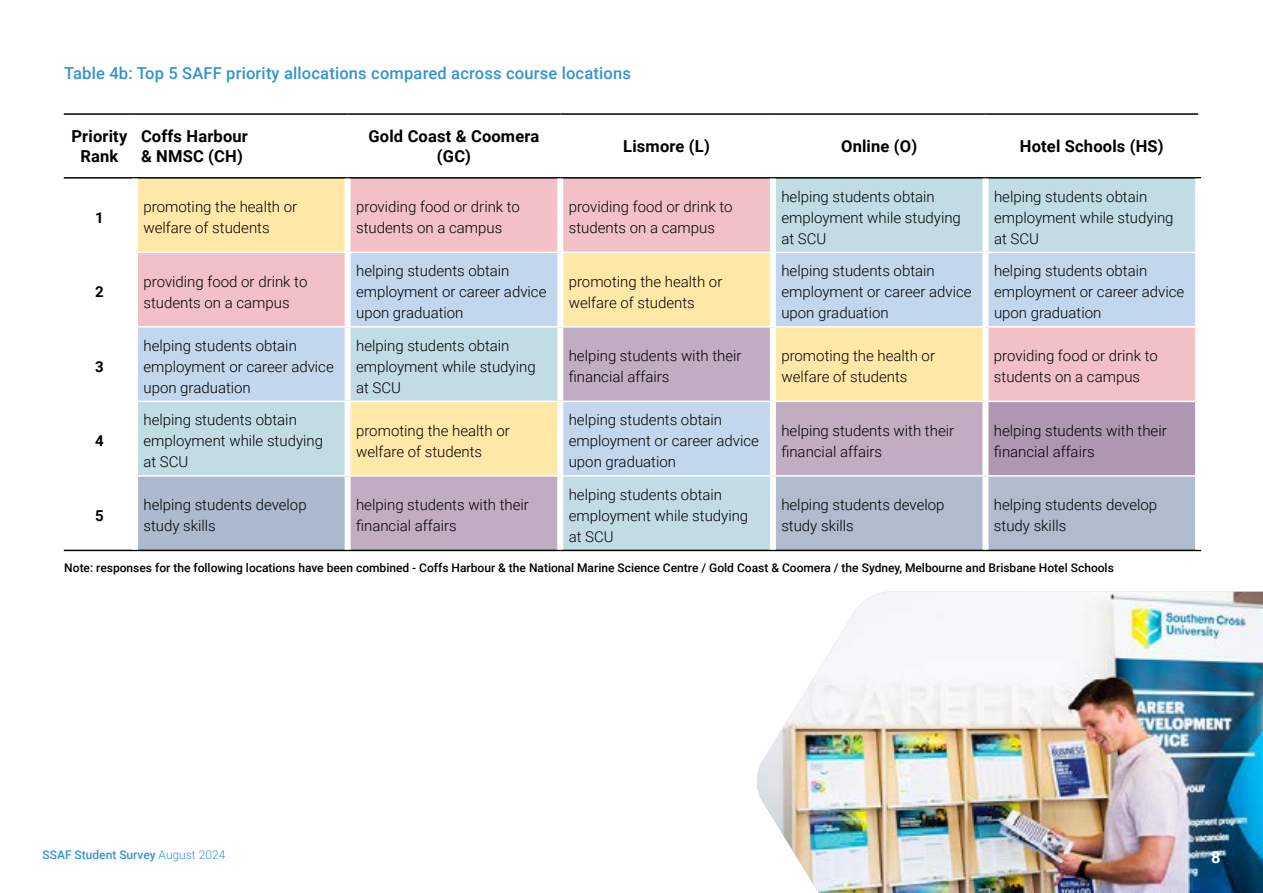
<style>
.page{position:relative;width:1263px;height:893px;background:#fff}
.page>*{position:absolute;margin:0;border:0;box-sizing:border-box;transform-origin:0 0}
.t1{font:700 16.5px/19.8px "Roboto";letter-spacing:.01em;color:#000;text-align:center}
.t2{font:500 16.5px "Roboto";letter-spacing:.01em;color:#3594ce}
.t3{font:700 16.5px "Roboto";color:#fff}
.t4{font:300 15px/21px "Roboto";color:#000}
.t5{font:700 15px "Roboto";color:#000}
.t6{font:500 12px "Roboto";color:#000}
.t7{font:500 12px "Roboto";color:#3594ce}
.s1{font-weight:300}
</style>
<div class="page">
<img style="left:757px;top:592px;width:506px;height:301px">
<svg style="left:138px;top:179px;width:1057px;height:73px;background:#e1d3cc"></svg>
<svg style="left:138px;top:253px;width:1057px;height:222px;background:#d5d3da"></svg>
<svg style="left:351px;top:328px;width:631px;height:222px;background:#d0ccc9"></svg>
<div style="left:985px;top:401px;width:213px;height:75px;background:#b097b1"></div>
<div style="left:135px;top:476px;width:213px;height:74px;background:#abbacc"></div>
<div style="left:776px;top:477px;width:419px;height:73px;background:#b0bbce"></div>
<hr style="left:64px;top:113px;width:71px;height:2px;background:#000">
<hr style="left:135px;top:113px;width:213px;height:2px;background:#000">
<hr style="left:348px;top:113px;width:212px;height:2px;background:#000">
<hr style="left:560px;top:113px;width:213px;height:2px;background:#000">
<hr style="left:773px;top:113px;width:212px;height:2px;background:#000">
<hr style="left:985px;top:113px;width:213px;height:2px;background:#000">
<hr style="left:64px;top:177px;width:71px;height:2px;background:#000">
<hr style="left:64px;top:550px;width:71px;height:1px;background:#000">
<hr style="left:135px;top:177px;width:213px;height:2px;background:#000">
<hr style="left:348px;top:177px;width:212px;height:2px;background:#000">
<hr style="left:560px;top:177px;width:213px;height:2px;background:#000">
<hr style="left:773px;top:177px;width:212px;height:2px;background:#000">
<hr style="left:985px;top:177px;width:216px;height:2px;background:#000">
<hr style="left:135px;top:550px;width:213px;height:1px;background:#000">
<hr style="left:348px;top:550px;width:212px;height:1px;background:#000">
<hr style="left:560px;top:550px;width:213px;height:1px;background:#000">
<hr style="left:773px;top:550px;width:212px;height:1px;background:#000">
<hr style="left:985px;top:550px;width:216px;height:1px;background:#000">
<div style="left:345px;top:179px;width:6px;height:73px;background:#fff"></div>
<div style="left:557px;top:179px;width:6px;height:73px;background:#fff"></div>
<div style="left:770px;top:179px;width:6px;height:73px;background:#fff"></div>
<div style="left:982px;top:179px;width:6px;height:73px;background:#fff"></div>
<div style="left:345px;top:253px;width:6px;height:73px;background:#fff"></div>
<div style="left:557px;top:253px;width:6px;height:73px;background:#fff"></div>
<div style="left:770px;top:253px;width:6px;height:73px;background:#fff"></div>
<div style="left:982px;top:253px;width:6px;height:73px;background:#fff"></div>
<div style="left:345px;top:328px;width:6px;height:73px;background:#fff"></div>
<div style="left:557px;top:328px;width:6px;height:73px;background:#fff"></div>
<div style="left:770px;top:328px;width:6px;height:73px;background:#fff"></div>
<div style="left:982px;top:328px;width:6px;height:73px;background:#fff"></div>
<div style="left:345px;top:402px;width:6px;height:73px;background:#fff"></div>
<div style="left:557px;top:402px;width:6px;height:73px;background:#fff"></div>
<div style="left:770px;top:402px;width:6px;height:73px;background:#fff"></div>
<div style="left:982px;top:402px;width:6px;height:73px;background:#fff"></div>
<div style="left:1195px;top:401px;width:6px;height:75px;background:#fff"></div>
<div style="left:132px;top:476px;width:6px;height:74px;background:#fff"></div>
<div style="left:345px;top:477px;width:6px;height:73px;background:#fff"></div>
<div style="left:557px;top:477px;width:6px;height:73px;background:#fff"></div>
<div style="left:770px;top:477px;width:6px;height:73px;background:#fff"></div>
<div style="left:982px;top:477px;width:6px;height:73px;background:#fff"></div>
<hr style="left:138px;top:326px;width:210px;height:2px;background:#fff">
<hr style="left:348px;top:326px;width:212px;height:2px;background:#fff">
<hr style="left:560px;top:326px;width:213px;height:2px;background:#fff">
<hr style="left:773px;top:326px;width:212px;height:2px;background:#fff">
<hr style="left:985px;top:326px;width:210px;height:2px;background:#fff">
<hr style="left:138px;top:401px;width:210px;height:1px;background:#fff">
<hr style="left:348px;top:401px;width:212px;height:1px;background:#fff">
<hr style="left:560px;top:401px;width:213px;height:1px;background:#fff">
<hr style="left:773px;top:401px;width:212px;height:1px;background:#fff">
<hr style="left:985px;top:401px;width:210px;height:1px;background:#fff">
<hr style="left:138px;top:475px;width:210px;height:2px;background:#fff">
<hr style="left:348px;top:475px;width:212px;height:2px;background:#fff">
<hr style="left:560px;top:475px;width:213px;height:2px;background:#fff">
<hr style="left:773px;top:475px;width:212px;height:2px;background:#fff">
<hr style="left:985px;top:475px;width:210px;height:2px;background:#fff">
<p class="t2" style="left:64px;top:61px;width:568px">Table 4b: Top 5 SAFF priority allocations compared across course locations</p>
<p class="t1" style="left:72px;top:126px;width:57px">Priority<br>Rank</p>
<p class="t1" style="left:141px;top:126px;width:108px;text-align:left">Coffs Harbour &amp; NMSC (CH)</p>
<p class="t1" style="left:368px;top:126px;width:172px">Gold Coast &amp; Coomera (GC)</p>
<p class="t1" style="left:623px;top:136px;width:88px">Lismore (L)</p>
<p class="t1" style="left:841px;top:136px;width:78px">Online (O)</p>
<p class="t1" style="left:1020px;top:136px;width:145px">Hotel Schools (HS)</p>
<p class="t5" style="left:95px;top:207px;width:10px">1</p>
<p class="t4" style="left:144px;top:196px;width:155px">promoting the health or welfare of students</p>
<p class="t4" style="left:356px;top:196px;width:165px">providing food or drink to students on a campus</p>
<p class="t4" style="left:569px;top:196px;width:165px">providing food or drink to students on a campus</p>
<p class="t4" style="left:781px;top:185px;width:181px">helping students obtain employment while studying at SCU</p>
<p class="t4" style="left:994px;top:185px;width:181px">helping students obtain employment while studying at SCU</p>
<p class="t5" style="left:95px;top:281px;width:10px">2</p>
<p class="t4" style="left:143px;top:270px;width:165px">providing food or drink to students on a campus</p>
<p class="t4" style="left:356px;top:260px;width:192px">helping students obtain employment or career advice upon graduation</p>
<p class="t4" style="left:569px;top:270px;width:155px">promoting the health or welfare of students</p>
<p class="t4" style="left:781px;top:260px;width:192px">helping students obtain employment or career advice upon graduation</p>
<p class="t4" style="left:994px;top:260px;width:192px">helping students obtain employment or career advice upon graduation</p>
<p class="t5" style="left:95px;top:356px;width:10px">3</p>
<p class="t4" style="left:143px;top:334px;width:192px">helping students obtain employment or career advice upon graduation</p>
<p class="t4" style="left:356px;top:334px;width:181px">helping students obtain employment while studying at SCU</p>
<p class="t4" style="left:569px;top:345px;width:174px">helping students with their financial affairs</p>
<p class="t4" style="left:781px;top:345px;width:155px">promoting the health or welfare of students</p>
<p class="t4" style="left:994px;top:345px;width:165px">providing food or drink to students on a campus</p>
<p class="t5" style="left:95px;top:431px;width:10px">4</p>
<p class="t4" style="left:143px;top:409px;width:181px">helping students obtain employment while studying at SCU</p>
<p class="t4" style="left:356px;top:419px;width:155px">promoting the health or welfare of students</p>
<p class="t4" style="left:569px;top:409px;width:192px">helping students obtain employment or career advice upon graduation</p>
<p class="t4" style="left:781px;top:419px;width:174px">helping students with their financial affairs</p>
<p class="t4" style="left:994px;top:419px;width:174px">helping students with their financial affairs</p>
<p class="t5" style="left:95px;top:505px;width:10px">5</p>
<p class="t4" style="left:143px;top:494px;width:165px">helping students develop study skills</p>
<p class="t4" style="left:356px;top:494px;width:174px">helping students with their financial affairs</p>
<p class="t4" style="left:569px;top:483px;width:181px">helping students obtain employment while studying at SCU</p>
<p class="t4" style="left:781px;top:494px;width:165px">helping students develop study skills</p>
<p class="t4" style="left:994px;top:494px;width:165px">helping students develop study skills</p>
<p class="t6" style="left:64px;top:560px;width:1051px">Note: responses for the following locations have been combined - Coffs Harbour &amp; the National Marine Science Centre / Gold Coast &amp; Coomera / the Sydney, Melbourne and Brisbane Hotel Schools</p>
<p class="t7" style="left:43px;top:847px;width:184px">SSAF Student Survey <span class="s1">August 2024</span></p>
<p class="t3" style="left:1211px;top:845px;width:11px">8</p>
</div>
